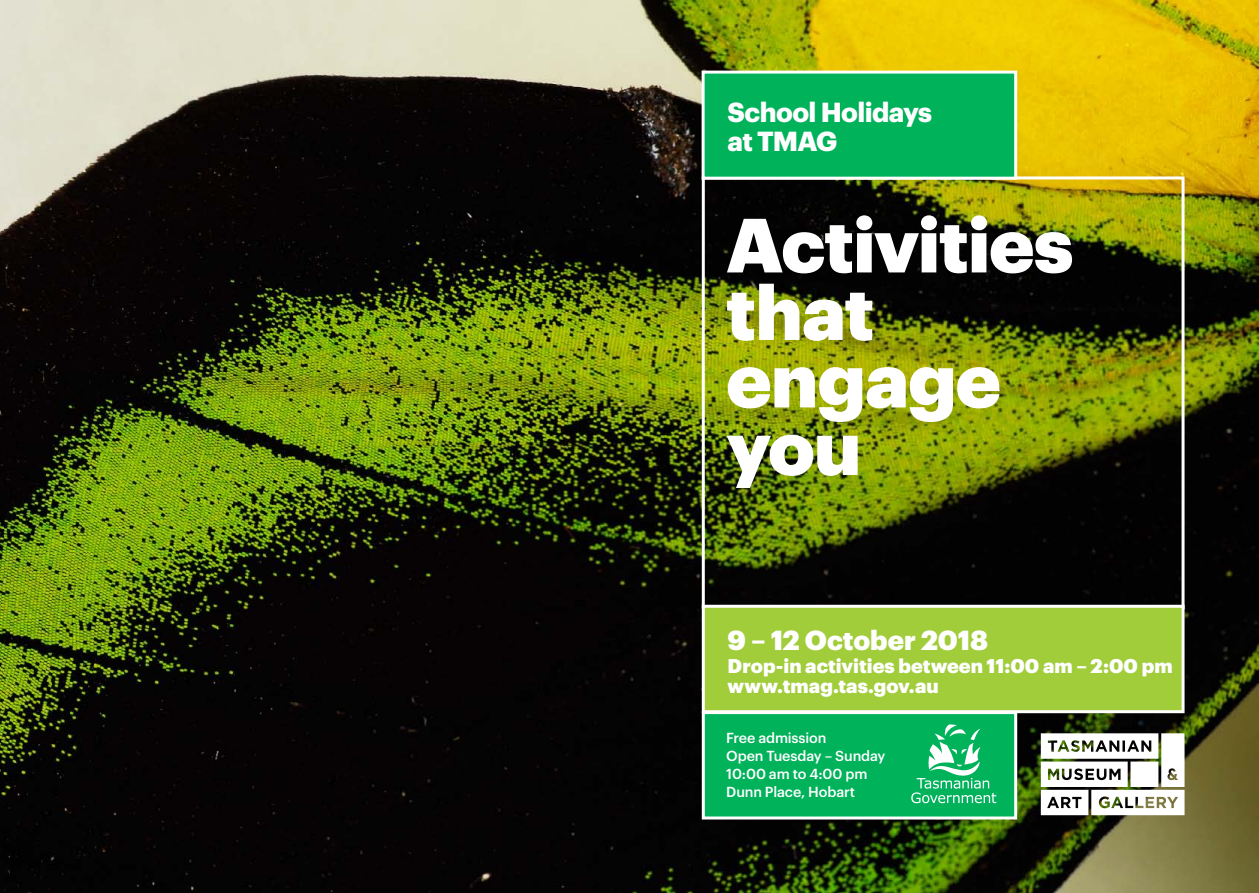
<style>
.page{position:relative;width:1259px;height:893px;background:#fff}
.page>*{position:absolute;margin:0;border:0;box-sizing:border-box;transform-origin:0 0}
.t1{font:900 75px/67.5px "Graphik";letter-spacing:-.01em;color:#fff}
.t2{font:700 27px/28.5px "Graphik";letter-spacing:-.025em;color:#fff}
.t3{font:900 27px "Graphik";color:#fff}
.t4{font:900 19.5px/19.5px "Graphik";color:#fff}
.t5{font:500 14.25px/18px "Graphik";letter-spacing:-.01em;color:#fff}
</style>
<div class="page">
<img style="left:0;top:0;width:1259px;height:893px">
<div style="left:701px;top:71px;width:316px;height:109px;background:#00b25a;border:3px solid #fff"></div>
<div style="left:702px;top:711px;width:315px;height:108px;background:#00b25a;border:3px solid #fff"></div>
<svg style="left:911px;top:724px;width:85px;height:79px"></svg>
<img style="left:1040px;top:733px;width:144px;height:82px">
<div style="left:702px;top:605px;width:482px;height:108px;background:#a1cd3a;border:3px solid #fff"></div>
<h2 class="t2" style="left:727px;top:96px;width:206px">School Holidays at TMAG</h2>
<h1 class="t1" style="left:726px;top:205px;width:348px">Activities that engage you</h1>
<h2 class="t3" style="left:727px;top:619px;width:262px">9 – 12 October 2018</h2>
<h3 class="t4" style="left:727px;top:655px;width:446px">Drop-in activities between 11:00 am – 2:00 pm www.tmag.tas.gov.au</h3>
<p class="t5" style="left:726px;top:728px;width:161px">Free admission<br>Open Tuesday – Sunday<br>10:00 am to 4:00 pm<br>Dunn Place, Hobart</p>
</div>
